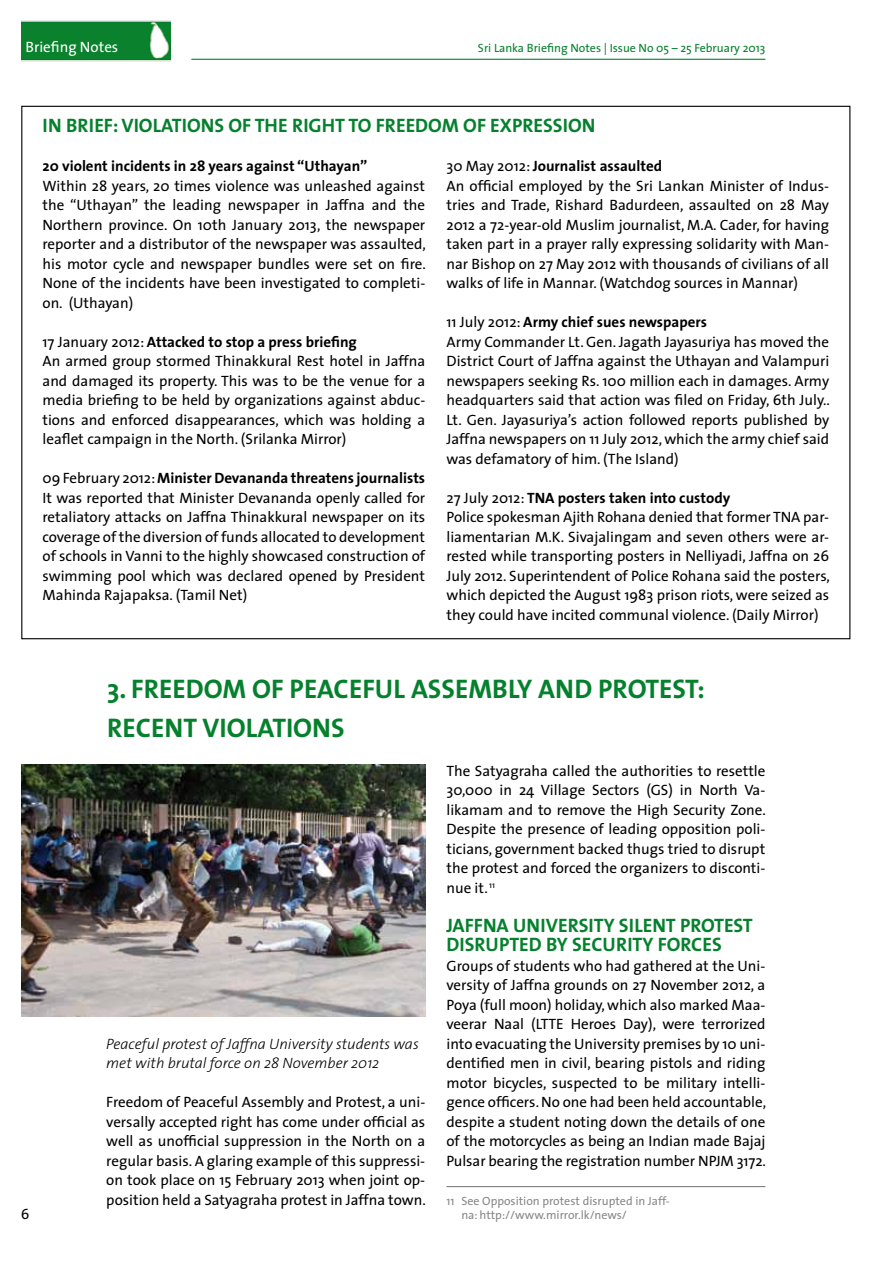
<style>
.page{position:relative;width:893px;height:1263px;background:#fff}
.page>*{position:absolute;margin:0;border:0;box-sizing:border-box;transform-origin:0 0}
.t1{font:700 27px/39px "The Sans";color:#05812d}
.t2{font:700 19.5px "The Sans";color:#05812d}
.t3{font:15px/19.5px "The Sans";color:#000;text-align:justify}
.t4{font:italic 300 15px/19.5px "The Sans";color:#000}
.t5{font:700 15px "The Sans";color:#000}
.t6{font:15px "The Sans";color:#fff}
.t7{font:15px "The Sans Expert";color:#000}
.t8{font:12px/14.4px "The Sans";color:#87888a}
.t9{font:12px "The Sans";color:#05812d}
.s1{font-weight:700}
</style>
<div class="page">
<img style="left:21px;top:20px;width:149px;height:42px">
<hr style="left:191px;top:59px;width:574px;height:1px;background:#05812d">
<img style="left:21px;top:764px;width:404px;height:252px">
<hr style="left:446px;top:1186px;width:319px;height:1px;background:#707172">
<p class="t6" style="left:26px;top:35px;width:94px">Briefing Notes</p>
<p class="t9" style="left:478px;top:38px;width:289px">Sri Lanka Briefing Notes | Issue No 05 – 25 February 2013</p>
<h2 class="t2" style="left:43px;top:109px;width:34px">In brief</h2>
<h2 class="t2" style="left:113px;top:109px;width:20px">: Violations</h2>
<h2 class="t2" style="left:228px;top:109px;width:38px">of the</h2>
<h2 class="t2" style="left:292px;top:109px;width:23px">Right</h2>
<h2 class="t2" style="left:349px;top:109px;width:50px">to Freedom</h2>
<h2 class="t2" style="left:463px;top:109px;width:60px">of Expression</h2>
<p class="t3" style="left:446px;top:156px;width:384px;text-align:left">30 May 2012: <span class="s1">Journalist assaulted<br></span>An official employed by the Sri Lankan Minister of Indus&shy;tries and Trade, Rishard Badurdeen, assaulted on 28 May 2012 a 72-year-old Muslim journalist, M.A. Cader, for having taken part in a prayer rally expressing solidarity with Man&shy;nar Bishop on 27 May 2012 with thousands of civilians of all walks of life in Mannar. (Watchdog sources in Mannar)</p>
<p class="t3" style="left:446px;top:312px;width:385px;text-align:left">11 July 2012: <span class="s1">Army chief sues newspapers<br></span>Army Commander Lt. Gen. Jagath Jayasuriya has moved the District Court of Jaffna against the Uthayan and Valampuri newspapers seeking Rs. 100 million each in damages. Army headquarters said that action was filed on Friday, 6th July..<br>Lt. Gen. Jayasuriya’s action followed reports published by Jaffna newspapers on 11 July 2012, which the army chief said was defamatory of him. (The Island)</p>
<p class="t3" style="left:446px;top:487px;width:385px;text-align:left">27 July 2012: <span class="s1">TNA posters taken into custody<br></span>Police spokesman Ajith Rohana denied that former TNA par&shy;liamentarian M.K. Sivajalingam and seven others were ar&shy;rested while transporting posters in Nelliyadi, Jaffna on 26<br>July 2012. Superintendent of Police Rohana said the posters, which depicted the August 1983 prison riots, were seized as they could have incited communal violence. (Daily Mirror)</p>
<p class="t5" style="left:43px;top:153px;width:326px">20 violent incidents in 28 years against “Uthayan”</p>
<p class="t3" style="left:43px;top:175px;width:385px">Within 28 years, 20 times violence was unleashed against the “Uthayan” the leading newspaper in Jaffna and the Northern province. On 10th January 2013, the newspaper reporter and a distributor of the newspaper was assaulted, his motor cycle and newspaper bundles were set on fire.<br>None of the incidents have been investigated to completi&shy;on. (Uthayan)</p>
<p class="t3" style="left:43px;top:331px;width:384px;text-align:left">17 January 2012: <span class="s1">Attacked to stop a press briefing<br></span>An armed group stormed Thinakkural Rest hotel in Jaffna and damaged its property. This was to be the venue for a media briefing to be held by organizations against abduc&shy;tions and enforced disappearances, which was holding a leaflet campaign in the North. (Srilanka Mirror)</p>
<p class="t3" style="left:43px;top:468px;width:384px">09 February 2012: <span class="s1">Minister Devananda threatens journalists </span>It was reported that Minister Devananda openly called for retaliatory attacks on Jaffna Thinakkural newspaper on its coverage of the diversion of funds allocated to development of schools in Vanni to the highly showcased construction of swimming pool which was declared opened by President Mahinda Rajapaksa. (Tamil Net)</p>
<p class="t7" style="left:21px;top:1201px;width:10px">6</p>
<h1 class="t1" style="left:107px;top:668px;width:599px">3. FREEDOM OF PEACEFUL ASSEMBLY AND PROTEST:<br>RECENT VIOLATIONS</h1>
<p class="t4" style="left:106px;top:1033px;width:314px">Peaceful protest of Jaffna University students was met with brutal force on 28 November 2012</p>
<p class="t3" style="left:106px;top:1092px;width:321px">Freedom of Peaceful Assembly and Protest, a uni&shy;versally accepted right has come under official as well as unofficial suppression in the North on a regular basis. A glaring example of this suppressi&shy;on took place on 15 February 2013 when joint op&shy;position held a Satyagraha protest in Jaffna town.</p>
<p class="t3" style="left:446px;top:760px;width:321px">The Satyagraha called the authorities to resettle 30,000 in 24 Village Sectors (GS) in North Va&shy;likamam and to remove the High Security Zone.<br>Despite the presence of leading opposition poli&shy;ticians, government backed thugs tried to disrupt the protest and forced the organizers to disconti&shy;nue it.<sup>11</sup></p>
<h2 class="t2" style="left:446px;top:909px;width:19px">Jaffna</h2>
<h2 class="t2" style="left:513px;top:909px;width:55px">Universit</h2>
<h2 class="t2" style="left:604px;top:909px;width:26px">y silent</h2>
<h2 class="t2" style="left:680px;top:909px;width:12px">protest</h2>
<h2 class="t2" style="left:446px;top:928px;width:12px">disrupted</h2>
<h2 class="t2" style="left:546px;top:928px;width:47px">by Securit</h2>
<h2 class="t2" style="left:642px;top:928px;width:36px">y Forces</h2>
<p class="t3" style="left:446px;top:955px;width:321px">Groups of students who had gathered at the Uni&shy;versity of Jaffna grounds on 27 November 2012, a Poya (full moon) holiday, which also marked Maa&shy;veerar Naal (LTTE Heroes Day), were terrorized into evacuating the University premises by 10 uni&shy;dentified men in civil, bearing pistols and riding motor bicycles, suspected to be military intelli&shy;gence officers. No one had been held accountable, despite a student noting down the details of one of the motorcycles as being an Indian made Bajaj Pulsar bearing the registration number NPJM 3172.</p>
<p class="t8" style="left:461px;top:1193px;width:210px;text-indent:-15px">11 See Opposition protest disrupted in Jaff&shy;na: http://www.mirror.lk/news/</p>
</div>
